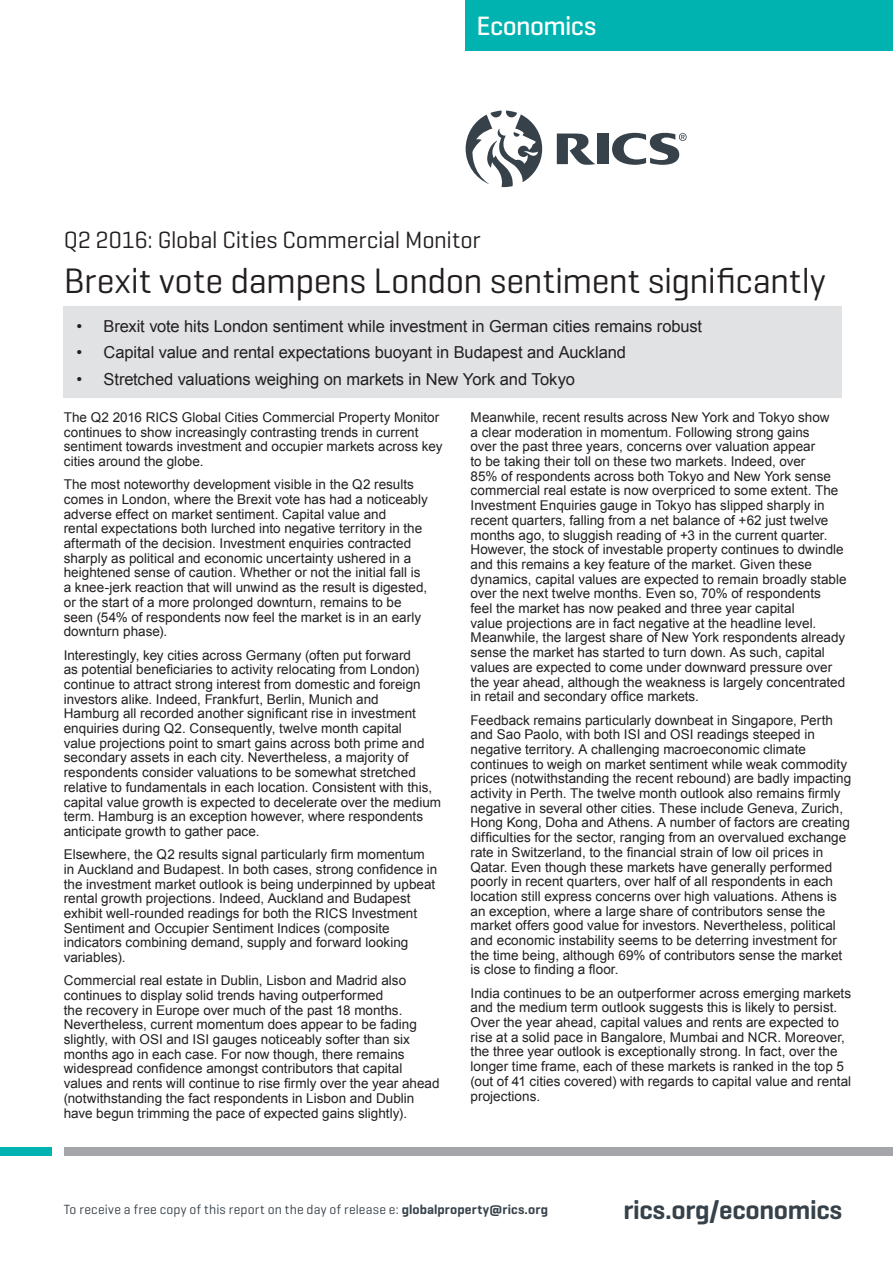
<style>
.page{position:relative;width:893px;height:1263px;background:#fff}
.page>*{position:absolute;margin:0;border:0;box-sizing:border-box;transform-origin:0 0}
.Document_Cover_Title{font:36px "Geogrotesque";letter-spacing:-.01em;color:#231f20}
.t1{font:600 27px "Geogrotesque";letter-spacing:-.01em;color:#36414a}
.t2{font:500 27px "Geogrotesque";letter-spacing:-.025em;color:#fff}
.Document_Cover_Sub-t{font:24px "Geogrotesque";letter-spacing:-.01em;color:#231f20}
.t3{font:16.5px "Arial";letter-spacing:-.005em;color:#231f20}
.Body_Text{font:13.5px/14.7px "Arial";color:#231f20}
.t4{font:13.5px "Geogrotesque";letter-spacing:.02em;color:#36414a}
.s1{font-weight:600}
</style>
<div class="page">
<div style="left:466px;top:0;width:427px;height:51px;background:#00b3b0"></div>
<svg style="left:466px;top:111px;width:76px;height:76px"></svg>
<svg style="left:612px;top:133px;width:75px;height:32px"></svg>
<svg style="left:557px;top:133px;width:38px;height:32px"></svg>
<div style="left:597px;top:134px;width:12px;height:30px;background:#36414a"></div>
<div style="left:0;top:1147px;width:51px;height:8px;background:#00b3b0"></div>
<div style="left:64px;top:1147px;width:829px;height:8px;background:#a4a5a9"></div>
<div style="left:64px;top:306px;width:778px;height:92px;background:#e1e2e4"></div>
<h2 class="t2" style="left:476px;top:9px;width:121px">Economics</h2>
<p class="Document_Cover_Sub-t" style="left:64px;top:224px;width:418px">Q2 2016: Global Cities Commercial Monitor</p>
<p class="Document_Cover_Title" style="left:64px;top:258px;width:763px">Brexit vote dampens London sentiment significantly</p>
<p class="t3" style="left:77px;top:315px;width:627px">• Brexit vote hits London sentiment while investment in German cities remains robust</p>
<p class="t3" style="left:77px;top:342px;width:551px">• Capital value and rental expectations buoyant in Budapest and Auckland</p>
<p class="t3" style="left:77px;top:368px;width:500px">• Stretched valuations weighing on markets in New York and Tokyo</p>
<p class="Body_Text" style="left:64px;top:410px;width:380px">The Q2 2016 RICS Global Cities Commercial Property Monitor continues to show increasingly contrasting trends in current sentiment towards investment and occupier markets across key cities around the globe.</p>
<p class="Body_Text" style="left:64px;top:477px;width:366px">The most noteworthy development visible in the Q2 results comes in London, where the Brexit vote has had a noticeably adverse effect on market sentiment. Capital value and<br>rental expectations both lurched into negative territory in the aftermath of the decision. Investment enquiries contracted sharply as political and economic uncertainty ushered in a heightened sense of caution. Whether or not the initial fall is a knee-jerk reaction that will unwind as the result is digested, or the start of a more prolonged downturn, remains to be seen (54% of respondents now feel the market is in an early downturn phase).</p>
<p class="Body_Text" style="left:64px;top:647px;width:379px">Interestingly, key cities across Germany (often put forward<br>as potential beneficiaries to activity relocating from London) continue to attract strong interest from domestic and foreign investors alike. Indeed, Frankfurt, Berlin, Munich and<br>Hamburg all recorded another significant rise in investment enquiries during Q2. Consequently, twelve month capital<br>value projections point to smart gains across both prime and secondary assets in each city. Nevertheless, a majority of respondents consider valuations to be somewhat stretched relative to fundamentals in each location. Consistent with this, capital value growth is expected to decelerate over the medium term. Hamburg is an exception however, where respondents anticipate growth to gather pace.</p>
<p class="Body_Text" style="left:64px;top:847px;width:375px">Elsewhere, the Q2 results signal particularly firm momentum in Auckland and Budapest. In both cases, strong confidence in the investment market outlook is being underpinned by upbeat rental growth projections. Indeed, Auckland and Budapest exhibit well-rounded readings for both the RICS Investment Sentiment and Occupier Sentiment Indices (composite indicators combining demand, supply and forward looking variables).</p>
<p class="Body_Text" style="left:64px;top:973px;width:377px">Commercial real estate in Dublin, Lisbon and Madrid also continues to display solid trends having outperformed<br>the recovery in Europe over much of the past 18 months.<br>Nevertheless, current momentum does appear to be fading slightly, with OSI and ISI gauges noticeably softer than six months ago in each case. For now though, there remains widespread confidence amongst contributors that capital values and rents will continue to rise firmly over the year ahead (notwithstanding the fact respondents in Lisbon and Dublin have begun trimming the pace of expected gains slightly).</p>
<p class="Body_Text" style="left:471px;top:410px;width:378px">Meanwhile, recent results across New York and Tokyo show<br>a clear moderation in momentum. Following strong gains<br>over the past three years, concerns over valuation appear<br>to be taking their toll on these two markets. Indeed, over<br>85% of respondents across both Tokyo and New York sense commercial real estate is now overpriced to some extent. The Investment Enquiries gauge in Tokyo has slipped sharply in recent quarters, falling from a net balance of +62 just twelve months ago, to sluggish reading of +3 in the current quarter.<br>However, the stock of investable property continues to dwindle and this remains a key feature of the market. Given these dynamics, capital values are expected to remain broadly stable over the next twelve months. Even so, 70% of respondents<br>feel the market has now peaked and three year capital<br>value projections are in fact negative at the headline level.<br>Meanwhile, the largest share of New York respondents already sense the market has started to turn down. As such, capital values are expected to come under downward pressure over the year ahead, although the weakness is largely concentrated in retail and secondary office markets.</p>
<p class="Body_Text" style="left:471px;top:712px;width:382px">Feedback remains particularly downbeat in Singapore, Perth and Sao Paolo, with both ISI and OSI readings steeped in negative territory. A challenging macroeconomic climate continues to weigh on market sentiment while weak commodity prices (notwithstanding the recent rebound) are badly impacting activity in Perth. The twelve month outlook also remains firmly negative in several other cities. These include Geneva, Zurich, Hong Kong, Doha and Athens. A number of factors are creating difficulties for the sector, ranging from an overvalued exchange rate in Switzerland, to the financial strain of low oil prices in Qatar. Even though these markets have generally performed poorly in recent quarters, over half of all respondents in each location still express concerns over high valuations. Athens is an exception, where a large share of contributors sense the market offers good value for investors. Nevertheless, political and economic instability seems to be deterring investment for the time being, although 69% of contributors sense the market is close to finding a floor.</p>
<p class="Body_Text" style="left:471px;top:986px;width:382px">India continues to be an outperformer across emerging markets and the medium term outlook suggests this is likely to persist.<br>Over the year ahead, capital values and rents are expected to rise at a solid pace in Bangalore, Mumbai and NCR. Moreover, the three year outlook is exceptionally strong. In fact, over the longer time frame, each of these markets is ranked in the top 5 (out of 41 cities covered) with regards to capital value and rental projections.</p>
<p class="t4" style="left:64px;top:1201px;width:486px">To receive a free copy of this report on the day of release e: <span class="s1">globalproperty@rics.org</span></p>
<h2 class="t1" style="left:623px;top:1193px;width:220px">rics.org/economics</h2>
</div>
